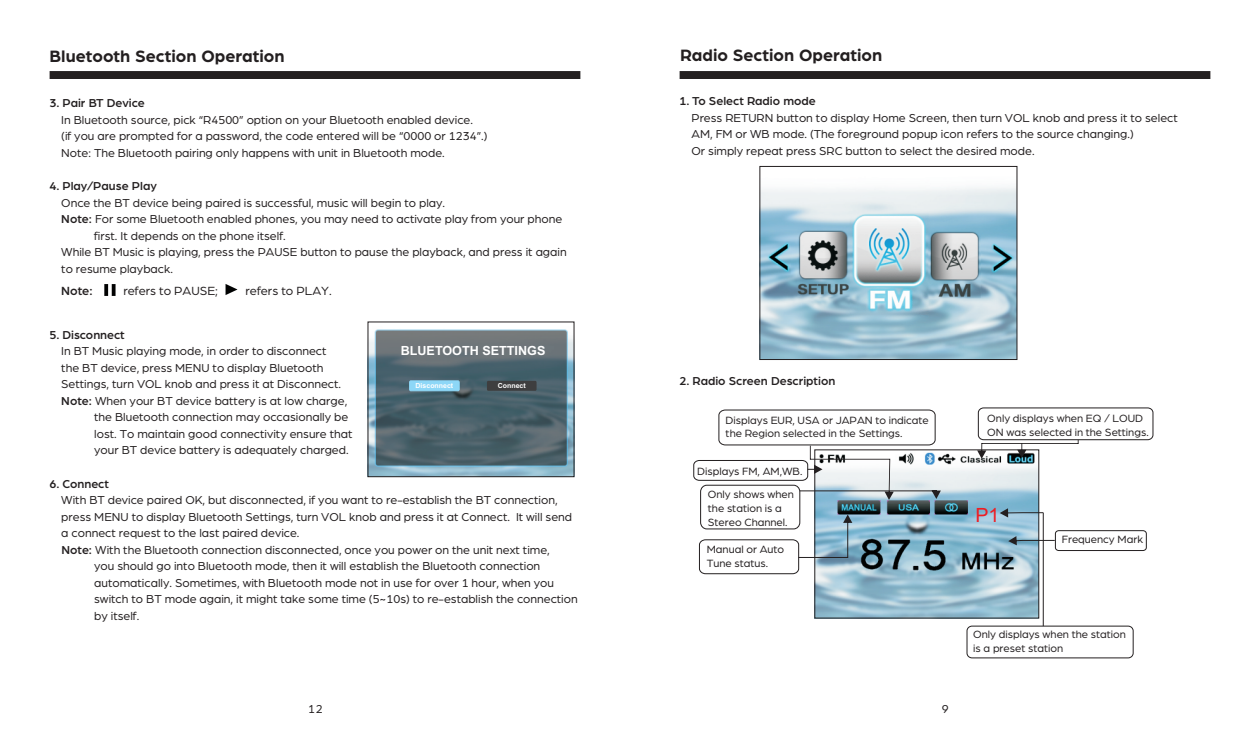
<style>
.page{position:relative;width:1260px;height:755px;background:#fff}
.page>*{position:absolute;margin:0;border:0;box-sizing:border-box;transform-origin:0 0}
.t1{font:19.6px "Arial";color:#ee1d23}
.t2{font:700 17.5px "Arboria";color:#231f20}
.t3{font:12.6px "Arboria";color:#231f20}
.t4{font:700 12.6px "Arial";color:#fff}
.t5{font:500 12.6px "Arboria";color:#231f20}
.t6{font:12.25px/16.4px "Arboria";color:#231f20}
.t7{font:500 12.25px "Arboria";color:#231f20}
.t8{font:11.2px/13.7px "Arboria";color:#231f20}
.t9{font:700 7px "Arial";color:#fff}
.s1{font-weight:500}
</style>
<div class="page">
<img style="left:817px;top:453px;width:220px;height:162px">
<svg style="left:1008px;top:535px;width:47px;height:10px"></svg>
<svg style="left:1000px;top:508px;width:43px;height:9px"></svg>
<div style="left:1055px;top:530px;width:92px;height:20px;border:1px solid #231f20;border-radius:3px"></div>
<div style="left:978px;top:407px;width:175px;height:33px;border:1px solid #231f20;border-radius:5px"></div>
<div style="left:967px;top:625px;width:167px;height:32px;border:1px solid #231f20;border-radius:5px"></div>
<svg style="left:977px;top:439px;width:102px;height:19px"></svg>
<svg style="left:693px;top:409px;width:248px;height:90px"></svg>
<hr style="left:1043px;top:512px;width:1px;height:113px;background:#231f20">
<svg style="left:699px;top:514px;width:153px;height:60px"></svg>
<img style="left:762px;top:187px;width:253px;height:170px">
<div style="left:680px;top:71px;width:530px;height:8px;background:#231f20"></div>
<div style="left:50px;top:71px;width:530px;height:8px;background:#231f20"></div>
<img style="left:104px;top:284px;width:12px;height:12px">
<img style="left:225px;top:284px;width:13px;height:11px">
<img style="left:370px;top:329px;width:202px;height:145px">
<div style="left:409px;top:380px;width:51px;height:11px;background:#8dd7f7;border:1px solid #8dd7f7"></div>
<div style="left:487px;top:380px;width:50px;height:10px;background:#3e3e3f"></div>
<h2 class="t2" style="left:49px;top:48px;width:237px">Bluetooth Section Operation</h2>
<p class="t7" style="left:49px;top:97px;width:97px">3. Pair BT Device</p>
<p class="t6" style="left:61px;top:112px;width:428px">In Bluetooth source, pick “R4500” option on your Bluetooth enabled device.<br>(if you are prompted for a password, the code entered will be “0000 or 1234”.)<br>Note: The Bluetooth pairing only happens with unit in Bluetooth mode.</p>
<p class="t7" style="left:49px;top:180px;width:109px">4. Play/Pause Play</p>
<p class="t6" style="left:61px;top:194px;width:385px">Once the BT device being paired is successful, music will begin to play.</p>
<p class="t6" style="left:61px;top:211px;width:502px"><span class="s1">Note:</span> For some Bluetooth enabled phones, you may need to activate play from your phone</p>
<p class="t6" style="left:94px;top:228px;width:193px">first. It depends on the phone itself.</p>
<p class="t6" style="left:61px;top:244px;width:507px">While BT Music is playing, press the PAUSE button to pause the playback, and press it again</p>
<p class="t6" style="left:61px;top:260px;width:113px">to resume playback.</p>
<p class="t5" style="left:61px;top:284px;width:33px">Note:</p>
<p class="t3" style="left:123px;top:284px;width:96px">refers to PAUSE;</p>
<p class="t3" style="left:246px;top:284px;width:88px">refers to PLAY.</p>
<p class="t7" style="left:49px;top:329px;width:77px">5. Disconnect</p>
<p class="t6" style="left:61px;top:343px;width:267px">In BT Music playing mode, in order to disconnect</p>
<p class="t6" style="left:61px;top:359px;width:264px">the BT device, press MENU to display Bluetooth</p>
<p class="t6" style="left:61px;top:376px;width:281px">Settings, turn VOL knob and press it at Disconnect.</p>
<p class="t6" style="left:61px;top:392px;width:287px"><span class="s1">Note:</span> When your BT device battery is at low charge,</p>
<p class="t6" style="left:94px;top:409px;width:256px">the Bluetooth connection may occasionally be</p>
<p class="t6" style="left:94px;top:425px;width:260px">lost. To maintain good connectivity ensure that</p>
<p class="t6" style="left:94px;top:442px;width:256px">your BT device battery is adequately charged.</p>
<p class="t7" style="left:49px;top:477px;width:61px">6. Connect</p>
<p class="t6" style="left:61px;top:491px;width:498px">With BT device paired OK, but disconnected, if you want to re-establish the BT connection,</p>
<p class="t6" style="left:61px;top:508px;width:450px">press MENU to display Bluetooth Settings, turn VOL knob and press it at Connect.</p>
<p class="t6" style="left:61px;top:524px;width:240px">a connect request to the last paired device.</p>
<p class="t6" style="left:62px;top:541px;width:490px"><span class="s1">Note:</span> With the Bluetooth connection disconnected, once you power on the unit next time,</p>
<p class="t6" style="left:94px;top:558px;width:448px">you should go into Bluetooth mode, then it will establish the Bluetooth connection</p>
<p class="t6" style="left:94px;top:574px;width:461px">automatically. Sometimes, with Bluetooth mode not in use for over 1 hour, when you</p>
<p class="t4" style="left:401px;top:345px;width:146px">BLUETOOTH SETTINGS</p>
<p class="t9" style="left:416px;top:383px;width:39px">Disconnect</p>
<p class="t9" style="left:498px;top:383px;width:29px">Connect</p>
<p class="t6" style="left:516px;top:508px;width:58px">It will send</p>
<p class="t6" style="left:94px;top:590px;width:485px">switch to BT mode again, it might take some time (5~10s) to re-establish the connection by itself.</p>
<p class="t6" style="left:308px;top:700px;width:16px">12</p>
<h2 class="t2" style="left:680px;top:47px;width:204px">Radio Section Operation</h2>
<p class="t7" style="left:680px;top:95px;width:138px">1. To Select Radio mode</p>
<p class="t6" style="left:692px;top:110px;width:488px">Press RETURN button to display Home Screen, then turn VOL knob and press it to select</p>
<p class="t6" style="left:692px;top:126px;width:444px">AM, FM or WB mode. (The foreground popup icon refers to the source changing.)<br>Or simply repeat press SRC button to select the desired mode.</p>
<p class="t7" style="left:680px;top:375px;width:157px">2. Radio Screen Description</p>
<p class="t8" style="left:726px;top:413px;width:205px">Displays EUR, USA or JAPAN to indicate the Region selected in the Settings.</p>
<p class="t8" style="left:697px;top:464px;width:107px">Displays FM, AM,WB.</p>
<p class="t8" style="left:708px;top:488px;width:88px">Only shows when the station is a<br>Stereo Channel.</p>
<p class="t8" style="left:707px;top:542px;width:79px">Manual or Auto<br>Tune status.</p>
<p class="t6" style="left:942px;top:700px;width:8px">9</p>
<p class="t8" style="left:987px;top:411px;width:163px">Only displays when EQ / LOUD<br>ON was selected in the Settings.</p>
<h1 class="t1" style="left:975px;top:507px;width:25px">P1</h1>
<p class="t8" style="left:1062px;top:532px;width:83px">Frequency Mark</p>
<p class="t8" style="left:973px;top:627px;width:154px">Only displays when the station is a preset station</p>
</div>
